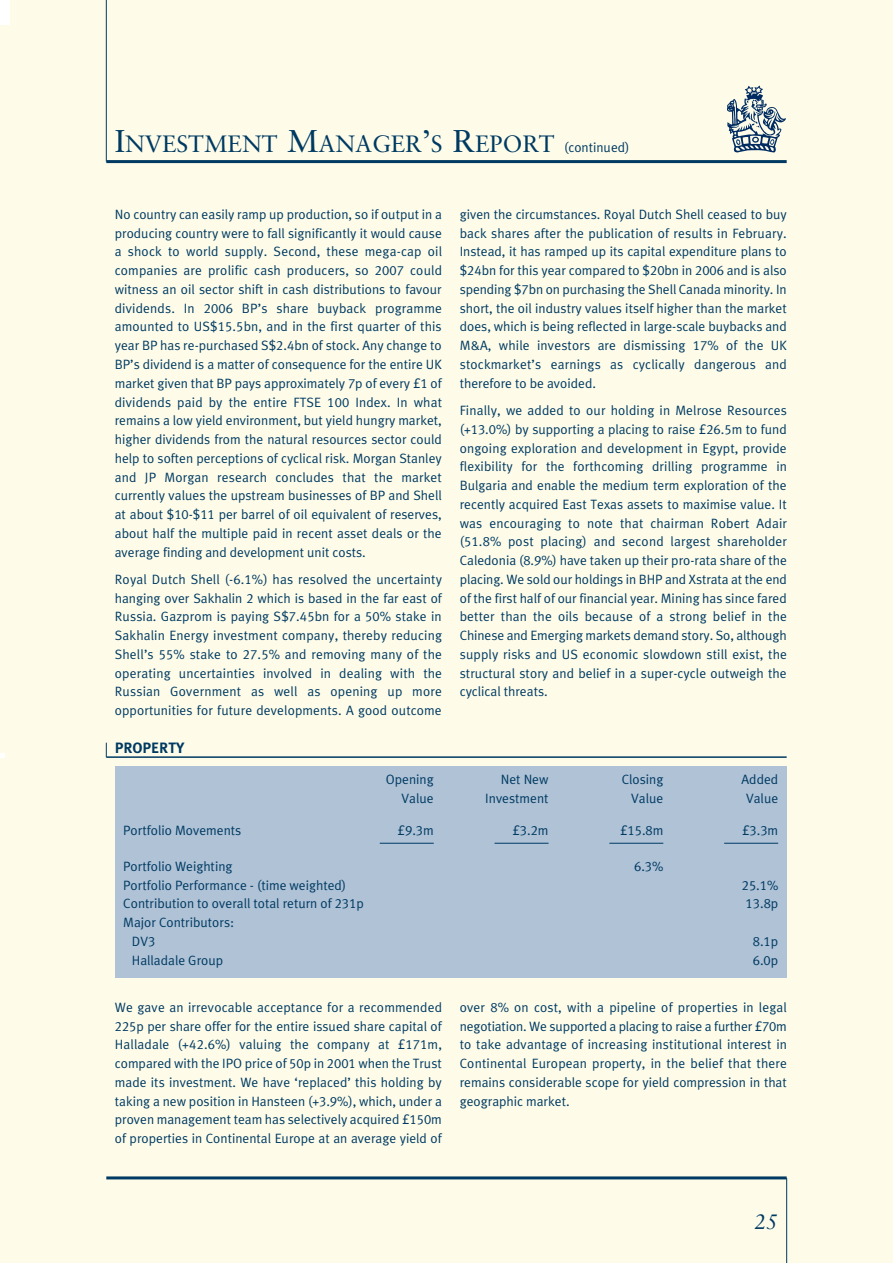
<style>
.page{position:relative;width:893px;height:1263px;background:#fefce9}
.page>*{position:absolute;margin:0;border:0;box-sizing:border-box;transform-origin:0 0}
.t1{font:23.7px "Sabon";color:#003a62}
.t2{font:italic 21px "Sabon";color:#003a62}
.t3{font:700 15px "Cii Meta Plus";color:#003a62}
.t4{font:13.5px/18.8px "Cii Meta Plus Normal";color:#003a62;text-align:justify}
.s1{font-size:31.5px}
.s2{font-family:"Cii Meta Plus Normal";font-size:13.5px}
</style>
<div class="page">
<div style="left:115px;top:766px;width:672px;height:212px;background:#afc2d6"></div>
<svg style="left:727px;top:85px;width:59px;height:67px"></svg>
<hr style="left:106px;top:160px;width:681px;height:3px;background:#003a62">
<hr style="left:106px;top:0;width:1px;height:162px;background:#003a62">
<hr style="left:106px;top:1176px;width:681px;height:3px;background:#003a62">
<hr style="left:786px;top:1178px;width:1px;height:85px;background:#003a62">
<div style="left:0;top:0;width:10px;height:25px;background:#fff"></div>
<hr style="left:724px;top:843px;width:54px;height:1px;background:#003a62">
<hr style="left:609px;top:843px;width:54px;height:1px;background:#003a62">
<hr style="left:495px;top:843px;width:54px;height:1px;background:#003a62">
<hr style="left:380px;top:843px;width:54px;height:1px;background:#003a62">
<svg style="left:106px;top:743px;width:1px;height:13px"></svg>
<svg style="left:0;top:753px;width:4px;height:4px"></svg>
<hr style="left:106px;top:756px;width:681px;height:2px;background:#003a62">
<h1 class="t1" style="left:115px;top:134px;width:516px"><span class="s1">I</span>NVESTMENT <span class="s1">M</span>ANAGER<span class="s1">’</span>S <span class="s1">R</span>EPORT <span class="s2">(continued)</span></h1>
<p class="t4" style="left:115px;top:205px;width:329px">No country can easily ramp up production, so if output in a producing country were to fall significantly it would cause a shock to world supply. Second, these mega-cap oil companies are prolific cash producers, so 2007 could witness an oil sector shift in cash distributions to favour dividends. In 2006 BP’s share buyback programme amounted to US$15.5bn, and in the first quarter of this year BP has re-purchased S$2.4bn of stock. Any change to BP’s dividend is a matter of consequence for the entire UK market given that BP pays approximately 7p of every £1 of dividends paid by the entire FTSE 100 Index. In what remains a low yield environment, but yield hungry market, higher dividends from the natural resources sector could help to soften perceptions of cyclical risk. Morgan Stanley and JP Morgan research concludes that the market currently values the upstream businesses of BP and Shell at about $10-$11 per barrel of oil equivalent of reserves, about half the multiple paid in recent asset deals or the average finding and development unit costs.</p>
<p class="t4" style="left:115px;top:570px;width:329px">Royal Dutch Shell (-6.1%) has resolved the uncertainty hanging over Sakhalin 2 which is based in the far east of Russia. Gazprom is paying S$7.45bn for a 50% stake in Sakhalin Energy investment company, thereby reducing Shell’s 55% stake to 27.5% and removing many of the operating uncertainties involved in dealing with the Russian Government as well as opening up more opportunities for future developments. A good outcome</p>
<p class="t3" style="left:115px;top:739px;width:71px">PROPERTY</p>
<p class="t4" style="left:460px;top:205px;width:329px">given the circumstances. Royal Dutch Shell ceased to buy back shares after the publication of results in February.<br>Instead, it has ramped up its capital expenditure plans to $24bn for this year compared to $20bn in 2006 and is also spending $7bn on purchasing the Shell Canada minority. In short, the oil industry values itself higher than the market does, which is being reflected in large-scale buybacks and M&amp;A, while investors are dismissing 17% of the UK stockmarket’s earnings as cyclically dangerous and therefore to be avoided.</p>
<p class="t4" style="left:460px;top:401px;width:329px">Finally, we added to our holding in Melrose Resources (+13.0%) by supporting a placing to raise £26.5m to fund ongoing exploration and development in Egypt, provide flexibility for the forthcoming drilling programme in Bulgaria and enable the medium term exploration of the recently acquired East Texas assets to maximise value. It was encouraging to note that chairman Robert Adair (51.8% post placing) and second largest shareholder Caledonia (8.9%) have taken up their pro-rata share of the placing. We sold our holdings in BHP and Xstrata at the end of the first half of our financial year. Mining has since fared better than the oils because of a strong belief in the Chinese and Emerging markets demand story. So, although supply risks and US economic slowdown still exist, the structural story and belief in a super-cycle outweigh the cyclical threats.</p>
<p class="t4" style="left:386px;top:770px;width:49px">Opening</p>
<p class="t4" style="left:501px;top:770px;width:49px">Net New</p>
<p class="t4" style="left:622px;top:770px;width:43px">Closing</p>
<p class="t4" style="left:742px;top:770px;width:38px">Added</p>
<p class="t4" style="left:402px;top:789px;width:34px">Value</p>
<p class="t4" style="left:485px;top:789px;width:65px">Investment</p>
<p class="t4" style="left:631px;top:789px;width:34px">Value</p>
<p class="t4" style="left:746px;top:789px;width:34px">Value</p>
<p class="t4" style="left:123px;top:820px;width:119px">Portfolio Movements</p>
<p class="t4" style="left:398px;top:820px;width:38px">£9.3m</p>
<p class="t4" style="left:512px;top:820px;width:38px">£3.2m</p>
<p class="t4" style="left:620px;top:820px;width:45px">£15.8m</p>
<p class="t4" style="left:742px;top:820px;width:38px">£3.3m</p>
<p class="t4" style="left:123px;top:857px;width:111px">Portfolio Weighting</p>
<p class="t4" style="left:634px;top:857px;width:31px">6.3%</p>
<p class="t4" style="left:123px;top:875px;width:225px">Portfolio Performance - (time weighted)</p>
<p class="t4" style="left:742px;top:875px;width:38px">25.1%</p>
<p class="t4" style="left:123px;top:894px;width:242px">Contribution to overall total return of 231p</p>
<p class="t4" style="left:746px;top:894px;width:34px">13.8p</p>
<p class="t4" style="left:132px;top:913px;width:104px;text-indent:-9px">Major Contributors:<br>DV3</p>
<p class="t4" style="left:753px;top:932px;width:27px">8.1p</p>
<p class="t4" style="left:132px;top:950px;width:93px">Halladale Group</p>
<p class="t4" style="left:753px;top:950px;width:27px">6.0p</p>
<p class="t4" style="left:115px;top:998px;width:329px">We gave an irrevocable acceptance for a recommended 225p per share offer for the entire issued share capital of Halladale (+42.6%) valuing the company at £171m, compared with the IPO price of 50p in 2001 when the Trust made its investment. We have ‘replaced’ this holding by taking a new position in Hansteen (+3.9%), which, under a proven management team has selectively acquired £150m of properties in Continental Europe at an average yield of</p>
<p class="t4" style="left:460px;top:998px;width:329px">over 8% on cost, with a pipeline of properties in legal negotiation. We supported a placing to raise a further £70m to take advantage of increasing institutional interest in Continental European property, in the belief that there remains considerable scope for yield compression in that geographic market.</p>
<h2 class="t2" style="left:754px;top:1213px;width:25px">25</h2>
</div>
